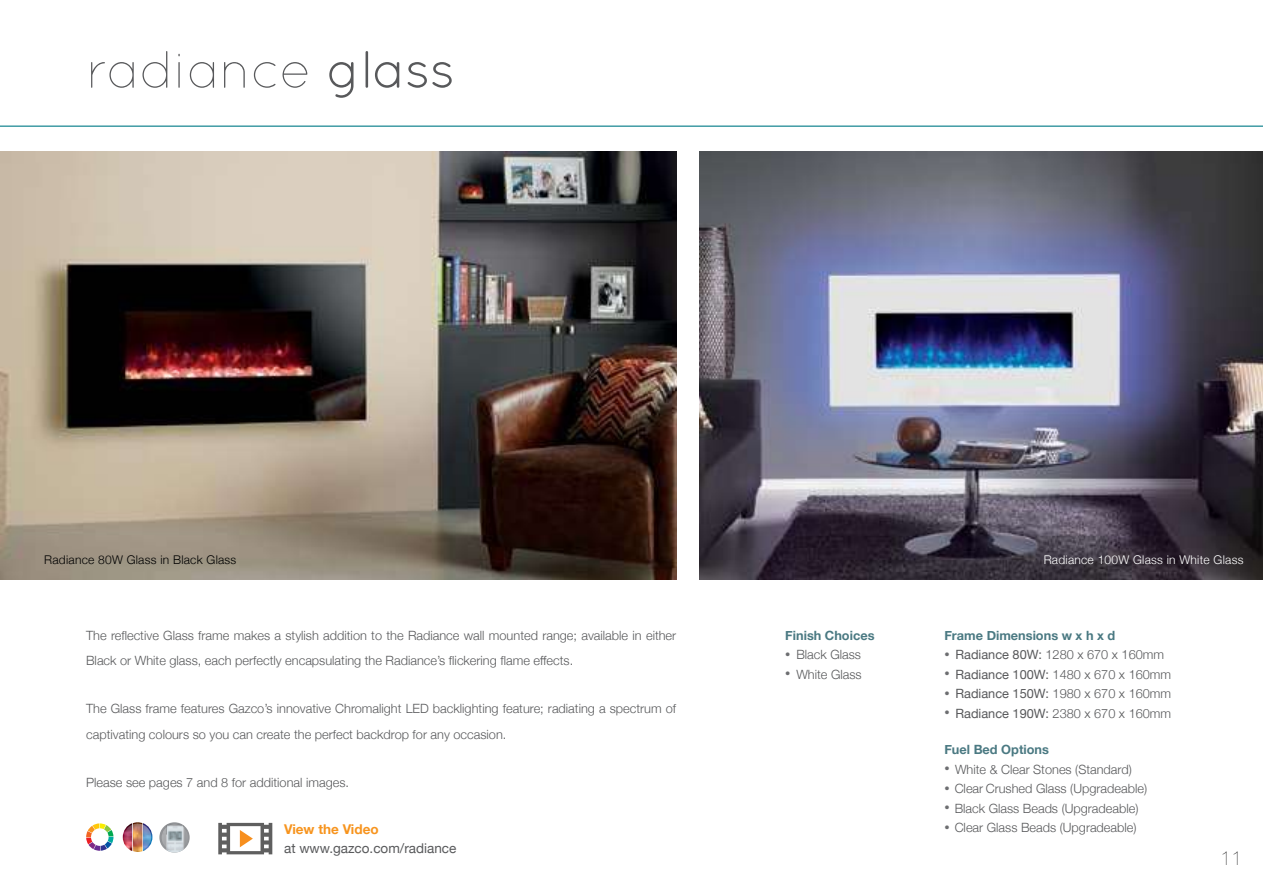
<style>
.page{position:relative;width:1263px;height:893px;background:#fff}
.page>*{position:absolute;margin:0;border:0;box-sizing:border-box;transform-origin:0 0}
.t1{font:300 52.5px "Quicksand";letter-spacing:-.01em;color:#58595b}
.t2{font:200 19.5px "Helvetica Neue";color:#000}
.t3{font:13.5px "Helvetica Neue";color:#58595b}
.t4{font:700 13.5px "Helvetica Neue";color:#f7941e}
.t5{font:300 12.75px/25.5px "Helvetica Neue";color:#58595b}
.t6{font:700 12.75px "Helvetica Neue";color:#4a7982}
.t7{font:300 12px "Helvetica Neue";letter-spacing:.02em;color:#fff}
.t8{font:300 12px "Helvetica Neue";letter-spacing:.02em;color:#000}
.s1{font-weight:400}
.s2{font-size:10.5px;color:#6d6e71}
</style>
<div class="page">
<img style="left:123px;top:822px;width:29px;height:30px">
<svg style="left:124px;top:824px;width:27px;height:27px"></svg>
<hr style="left:0;top:126px;width:1263px;height:1px;background:#007a86">
<img style="left:699px;top:152px;width:564px;height:427px">
<img style="left:0;top:152px;width:677px;height:427px">
<svg style="left:86px;top:823px;width:27px;height:28px"></svg>
<svg style="left:218px;top:823px;width:54px;height:31px"></svg>
<svg style="left:159px;top:822px;width:31px;height:31px"></svg>
<img style="left:159px;top:823px;width:28px;height:30px">
<svg style="left:162px;top:824px;width:26px;height:27px"></svg>
<h1 class="t1" style="left:86px;top:39px;width:371px">radiance <span class="s1">glass</span></h1>
<p class="t8" style="left:44px;top:550px;width:194px">Radiance 80W Glass in Black Glass</p>
<p class="t7" style="left:1044px;top:550px;width:201px">Radiance 100W Glass in White Glass</p>
<p class="t5" style="left:86px;top:621px;width:592px">The reflective Glass frame makes a stylish addition to the Radiance wall mounted range; available in either<br>Black or White glass, each perfectly encapsulating the Radiance’s flickering flame effects.</p>
<p class="t5" style="left:86px;top:695px;width:592px">The Glass frame features Gazco’s innovative Chromalight LED backlighting feature; radiating a spectrum of captivating colours so you can create the perfect backdrop for any occasion.</p>
<p class="t5" style="left:86px;top:768px;width:264px">Please see pages 7 and 8 for additional images.</p>
<p class="t6" style="left:785px;top:625px;width:91px">Finish Choices</p>
<p class="t5" style="left:785px;top:641px;width:77px"><span class="s2">•</span> Black Glass</p>
<p class="t5" style="left:785px;top:660px;width:78px"><span class="s2">•</span> White Glass</p>
<p class="t6" style="left:944px;top:625px;width:172px">Frame Dimensions w x h x d</p>
<p class="t5" style="left:944px;top:641px;width:221px"><span class="s2">•</span> <span class="s1">Radiance 80W:</span> 1280 x 670 x 160mm</p>
<p class="t5" style="left:944px;top:660px;width:228px"><span class="s2">•</span> <span class="s1">Radiance 100W:</span> 1480 x 670 x 160mm</p>
<p class="t5" style="left:944px;top:680px;width:228px"><span class="s2">•</span> <span class="s1">Radiance 150W:</span> 1980 x 670 x 160mm</p>
<p class="t5" style="left:944px;top:699px;width:228px"><span class="s2">•</span> <span class="s1">Radiance 190W:</span> 2380 x 670 x 160mm</p>
<p class="t6" style="left:944px;top:740px;width:106px">Fuel Bed Options</p>
<p class="t5" style="left:944px;top:756px;width:189px"><span class="s2">•</span> White &amp; Clear Stones (Standard)</p>
<p class="t5" style="left:944px;top:775px;width:204px"><span class="s2">•</span> Clear Crushed Glass (Upgradeable)</p>
<p class="t5" style="left:944px;top:795px;width:196px"><span class="s2">•</span> Black Glass Beads (Upgradeable)</p>
<p class="t4" style="left:284px;top:819px;width:96px">View the Video</p>
<p class="t5" style="left:944px;top:814px;width:194px"><span class="s2">•</span> Clear Glass Beads (Upgradeable)</p>
<p class="t3" style="left:284px;top:838px;width:174px">at www.gazco.com/radiance</p>
<h2 class="t2" style="left:1220px;top:843px;width:23px">11</h2>
</div>
